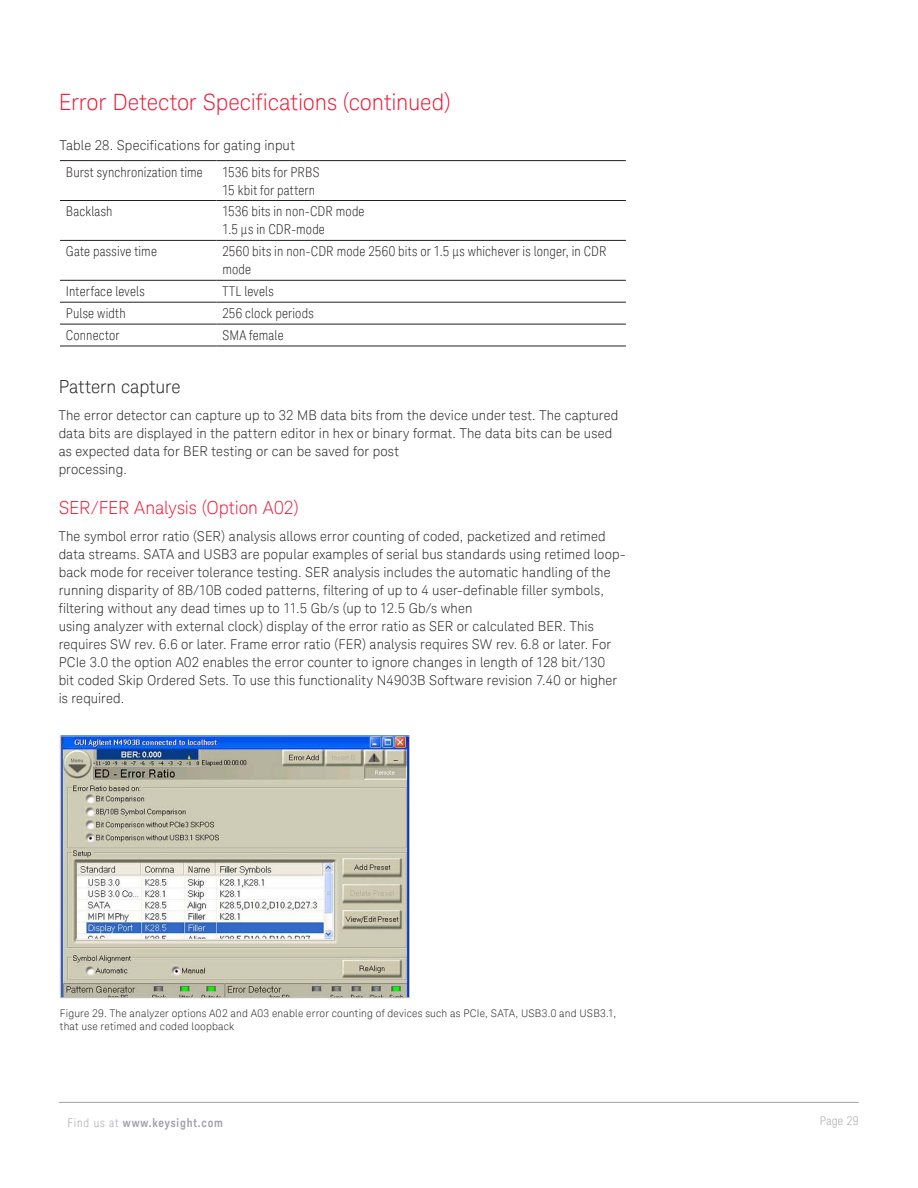
<style>
.page{position:relative;width:918px;height:1188px;background:#fff}
.page>*{position:absolute;margin:0;border:0;box-sizing:border-box;transform-origin:0 0}
.K_Heading_1{font:300 22.5px "Keysight Sans";letter-spacing:-.005em;color:#ed1a36}
.K_Heading_2{font:300 18px "Keysight Sans";letter-spacing:-.005em;color:#ed1a36}
.K_Heading_3{font:300 18px "Keysight Sans";color:#231f20}
.K_Body_Text{font:300 13.5px/18px "Keysight Sans";letter-spacing:.01em;color:#231f20}
.K_Table_Text{font:300 condensed 13.5px/18px "Keysight Sans";letter-spacing:.015em;color:#231f20}
.t1{font:700 12px "Keysight Sans Condensed";letter-spacing:.07em;color:#a4a1a9}
.t2{font:300 condensed 12px "Keysight Sans";letter-spacing:.03em;color:#a4a1a9}
.K_Captions{font:300 10.5px/13.5px "Keysight Sans";letter-spacing:.02em;color:#231f20}
.s1{font-family:"Keysight Sans";font-weight:300;font-stretch:condensed}
</style>
<div class="page">
<hr style="left:59px;top:1102px;width:800px;height:1px;background:#a4a1a9">
<hr style="left:60px;top:160px;width:156px;height:1px;background:#231f20">
<hr style="left:216px;top:160px;width:410px;height:1px;background:#231f20">
<hr style="left:60px;top:200px;width:156px;height:1px;background:#231f20">
<hr style="left:216px;top:200px;width:410px;height:1px;background:#231f20">
<hr style="left:60px;top:240px;width:156px;height:1px;background:#231f20">
<hr style="left:216px;top:240px;width:410px;height:1px;background:#231f20">
<hr style="left:60px;top:280px;width:156px;height:1px;background:#231f20">
<hr style="left:216px;top:280px;width:410px;height:1px;background:#231f20">
<hr style="left:60px;top:302px;width:156px;height:1px;background:#231f20">
<hr style="left:216px;top:302px;width:410px;height:1px;background:#231f20">
<hr style="left:60px;top:324px;width:156px;height:1px;background:#231f20">
<hr style="left:216px;top:324px;width:410px;height:1px;background:#231f20">
<hr style="left:60px;top:346px;width:156px;height:1px;background:#231f20">
<hr style="left:216px;top:346px;width:410px;height:1px;background:#231f20">
<img style="left:62px;top:738px;width:346px;height:258px">
<div style="left:60px;top:736px;width:350px;height:262px;border:1px solid #c2c3c6"></div>
<p class="K_Heading_1" style="left:59px;top:89px;width:394px">Error Detector Specifications (continued)</p>
<p class="K_Body_Text" style="left:60px;top:136px;width:236px">Table 28. Specifications for gating input</p>
<p class="K_Table_Text" style="left:66px;top:163px;width:138px">Burst synchronization time</p>
<p class="K_Table_Text" style="left:222px;top:163px;width:99px">1536 bits for PRBS</p>
<p class="K_Table_Text" style="left:222px;top:181px;width:94px">15 kbit for pattern</p>
<p class="K_Table_Text" style="left:66px;top:203px;width:48px">Backlash</p>
<p class="K_Table_Text" style="left:222px;top:203px;width:144px">1536 bits in non-CDR mode</p>
<p class="K_Table_Text" style="left:222px;top:221px;width:104px">1.5 µs in CDR-mode</p>
<p class="K_Table_Text" style="left:66px;top:243px;width:93px">Gate passive time</p>
<p class="K_Table_Text" style="left:222px;top:243px;width:386px">2560 bits in non-CDR mode 2560 bits or 1.5 µs whichever is longer, in CDR mode</p>
<p class="K_Table_Text" style="left:66px;top:282px;width:80px">Interface levels</p>
<p class="K_Table_Text" style="left:222px;top:282px;width:53px">TTL levels</p>
<p class="K_Table_Text" style="left:66px;top:304px;width:61px">Pulse width</p>
<p class="K_Table_Text" style="left:222px;top:304px;width:93px">256 clock periods</p>
<p class="K_Table_Text" style="left:66px;top:326px;width:55px">Connector</p>
<p class="K_Table_Text" style="left:222px;top:326px;width:63px">SMA female</p>
<p class="K_Heading_3" style="left:59px;top:376px;width:124px">Pattern capture</p>
<p class="K_Body_Text" style="left:59px;top:406px;width:561px">The error detector can capture up to 32 MB data bits from the device under test. The captured data bits are displayed in the pattern editor in hex or binary format. The data bits can be used as expected data for BER testing or can be saved for post</p>
<p class="K_Body_Text" style="left:59px;top:460px;width:70px">processing.</p>
<p class="K_Heading_2" style="left:59px;top:497px;width:242px">SER/FER Analysis (Option A02)</p>
<p class="K_Body_Text" style="left:59px;top:527px;width:569px">The symbol error ratio (SER) analysis allows error counting of coded, packetized and retimed data streams. SATA and USB3 are popular examples of serial bus standards using retimed loop&shy;back mode for receiver tolerance testing. SER analysis includes the automatic handling of the running disparity of 8B/10B coded patterns, filtering of up to 4 user-definable filler symbols, filtering without any dead times up to 11.5 Gb/s (up to 12.5 Gb/s when</p>
<p class="K_Body_Text" style="left:59px;top:617px;width:560px">using analyzer with external clock) display of the error ratio as SER or calculated BER. This requires SW rev. 6.6 or later. Frame error ratio (FER) analysis requires SW rev. 6.8 or later. For PCIe 3.0 the option A02 enables the error counter to ignore changes in length of 128 bit/130 bit coded Skip Ordered Sets. To use this functionality N4903B Software revision 7.40 or higher is required.</p>
<p class="K_Captions" style="left:60px;top:1007px;width:558px">Figure 29. The analyzer options A02 and A03 enable error counting of devices such as PCIe, SATA, USB3.0 and USB3.1, that use retimed and coded loopback</p>
<p class="t1" style="left:68px;top:1115px;width:157px"><span class="s1">Find us at</span> www.keysight.com</p>
<p class="t2" style="left:820px;top:1113px;width:40px">Page 29</p>
</div>
